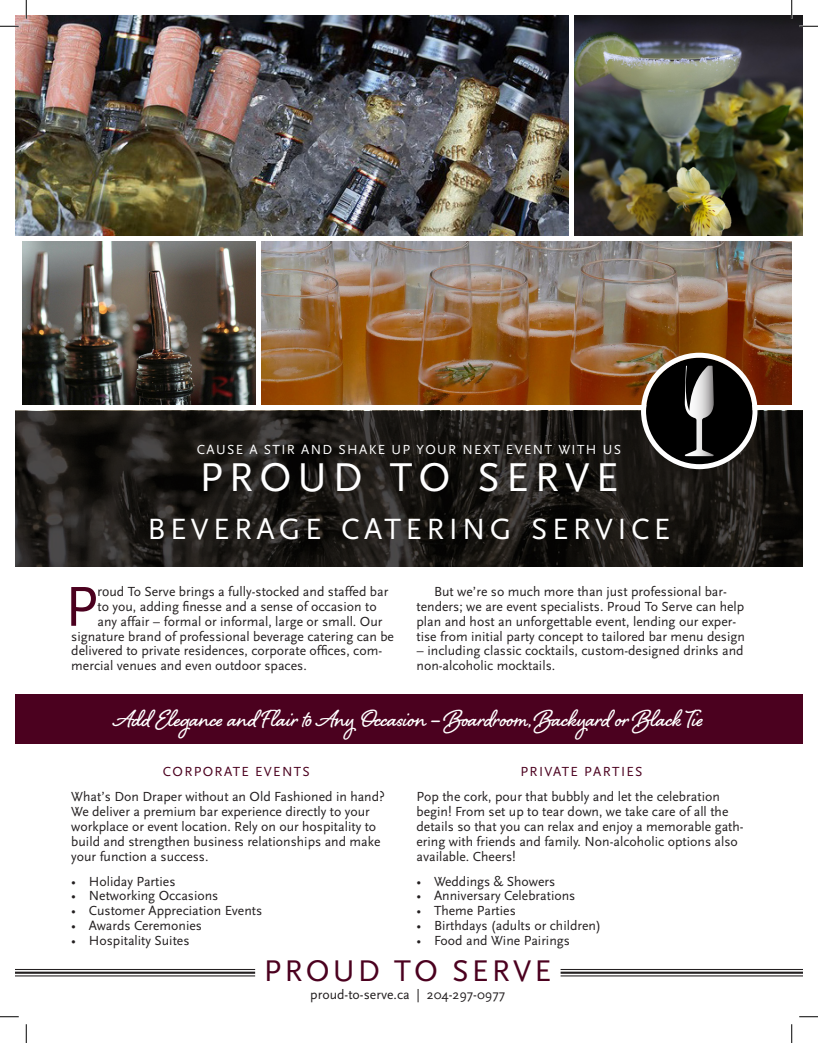
<style>
.page{position:relative;width:818px;height:1043px;background:#fff}
.page>*{position:absolute;margin:0;border:0;box-sizing:border-box;transform-origin:0 0}
.t1{font:58.75px "Scala Sans";color:#4b011f}
.t2{font:42px "Scala Sans";letter-spacing:.145em;color:#fff}
.t3{font:31.25px "Scala Sans";letter-spacing:.1em;color:#4b011f}
.t4{font:30.62px "Scala Sans";letter-spacing:.145em;color:#fff}
.t5{font:700 30px "Shelby";color:#fff}
.t6{font:13.75px/14.9px "Scala Sans";color:#231f20}
.t7{font:13.75px "Scala Sans";letter-spacing:.1em;color:#fff}
.t8{font:13.75px "Scala Sans";letter-spacing:.1em;color:#4b011f}
.s1{font-family:"Calibri"}
</style>
<div class="page">
<div style="left:15px;top:694px;width:787px;height:50px;background:#4b011f"></div>
<svg style="left:15px;top:411px;width:787px;height:155px;background:#1d1b17"></svg>
<hr style="left:15px;top:969px;width:240px;height:1px;background:#231f20">
<hr style="left:15px;top:971px;width:240px;height:2px;background:#231f20">
<hr style="left:15px;top:975px;width:240px;height:1px;background:#231f20">
<hr style="left:560px;top:969px;width:242px;height:1px;background:#231f20">
<hr style="left:560px;top:971px;width:242px;height:2px;background:#231f20">
<hr style="left:560px;top:975px;width:242px;height:1px;background:#231f20">
<img style="left:574px;top:15px;width:228px;height:220px">
<img style="left:15px;top:15px;width:553px;height:220px">
<img style="left:22px;top:241px;width:234px;height:164px">
<img style="left:262px;top:241px;width:529px;height:164px">
<svg style="left:646px;top:358px;width:106px;height:106px;background:#393532"></svg>
<div style="left:641px;top:353px;width:116px;height:116px;border:5px solid #fff;border-radius:50%"></div>
<svg style="left:0;top:25px;width:19px;height:2px"></svg>
<svg style="left:799px;top:25px;width:19px;height:2px"></svg>
<svg style="left:0;top:1016px;width:19px;height:1px"></svg>
<svg style="left:799px;top:1016px;width:19px;height:1px"></svg>
<svg style="left:25px;top:0;width:2px;height:19px"></svg>
<svg style="left:25px;top:1024px;width:2px;height:18px"></svg>
<svg style="left:790px;top:0;width:2px;height:19px"></svg>
<svg style="left:791px;top:1024px;width:1px;height:18px"></svg>
<p class="t7" style="left:197px;top:442px;width:425px">CAUSE A STIR AND SHAKE UP YOUR NEXT EVENT WITH US</p>
<p class="t2" style="left:199px;top:455px;width:420px">PROUD TO SERVE</p>
<p class="t4" style="left:147px;top:512px;width:524px">BEVERAGE CATERING SERVICE</p>
<p class="t6" style="left:416px;top:584px;width:330px;text-indent:18px">But we’re so much more than just professional bar&shy;tenders; we are event specialists. Proud To Serve can help plan and host an unforgettable event, lending our exper&shy;tise from initial party concept to tailored bar menu design</p>
<p class="t6" style="left:416px;top:643px;width:328px">– including classic cocktails, custom-designed drinks and non-alcoholic mocktails.</p>
<p class="t5" style="left:114px;top:698px;width:591px">Add Elegance and Flair to Any Occasion – Boardroom, Backyard or Black Tie</p>
<p class="t8" style="left:163px;top:764px;width:149px">CORPORATE EVENTS</p>
<p class="t6" style="left:71px;top:789px;width:315px">What’s Don Draper without an Old Fashioned in hand?<br>We deliver a premium bar experience directly to your workplace or event location. Rely on our hospitality to build and strengthen business relationships and make your function a success.</p>
<p class="t6" style="left:71px;top:874px;width:106px">• Holiday Parties</p>
<p class="t6" style="left:71px;top:888px;width:149px">• Networking Occasions</p>
<p class="t6" style="left:71px;top:903px;width:192px">• Customer Appreciation Events</p>
<p class="t6" style="left:71px;top:918px;width:132px">• Awards Ceremonies</p>
<p class="t6" style="left:71px;top:933px;width:120px">• Hospitality Suites</p>
<p class="t1" style="left:65px;top:574px;width:34px">P</p>
<p class="t6" style="left:97px;top:584px;width:292px"><span class="s1">ro</span>ud To Serve brings a fully-stocked and staffed bar</p>
<p class="t6" style="left:97px;top:599px;width:280px">to you, adding finesse and a sense of occasion to</p>
<p class="t6" style="left:97px;top:614px;width:286px">any affair – formal or informal, large or small. Our</p>
<p class="t6" style="left:71px;top:629px;width:324px">signature brand of professional beverage catering can be</p>
<p class="t6" style="left:71px;top:644px;width:312px">delivered to private residences, corporate offices, com-</p>
<p class="t6" style="left:71px;top:658px;width:237px">mercial venues and even outdoor spaces.</p>
<p class="t8" style="left:520px;top:764px;width:124px">PRIVATE PARTIES</p>
<p class="t6" style="left:416px;top:789px;width:329px">Pop the cork, pour that bubbly and let the celebration begin! From set up to tear down, we take care of all the details so that you can relax and enjoy a memorable gath&shy;ering with friends and family. Non-alcoholic options also available. Cheers!</p>
<p class="t6" style="left:416px;top:874px;width:140px">• Weddings &amp; Showers</p>
<p class="t6" style="left:416px;top:888px;width:160px">• Anniversary Celebrations</p>
<p class="t6" style="left:416px;top:903px;width:101px">• Theme Parties</p>
<p class="t6" style="left:416px;top:918px;width:186px">• Birthdays (adults or children)</p>
<p class="t6" style="left:416px;top:933px;width:155px">• Food and Wine Pairings</p>
<p class="t3" style="left:264px;top:954px;width:289px">PROUD TO SERVE</p>
<p class="t6" style="left:310px;top:987px;width:196px">proud-to-serve.ca | 204-297-0977</p>
</div>
